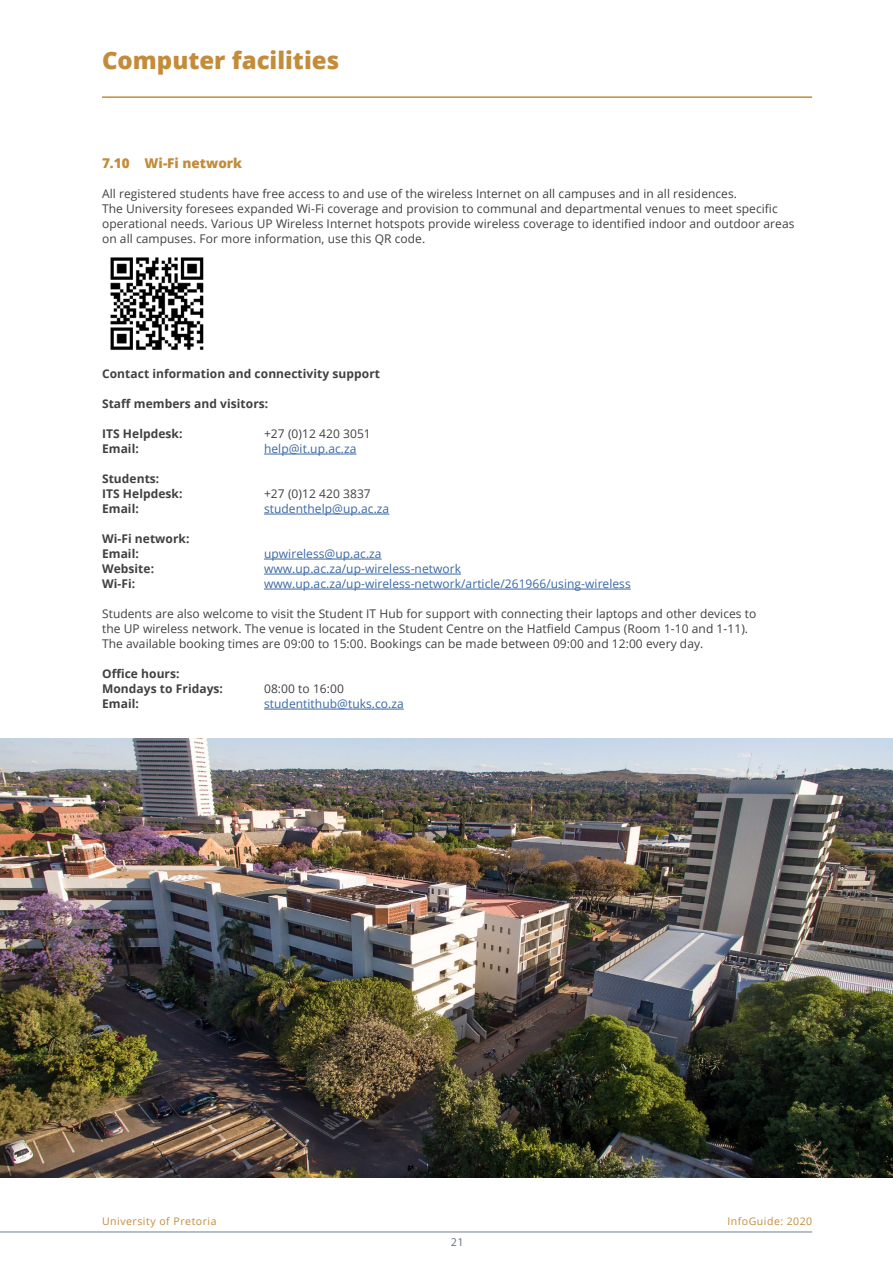
<style>
.page{position:relative;width:893px;height:1263px;background:#fff}
.page>*{position:absolute;margin:0;border:0;box-sizing:border-box;transform-origin:0 0}
.t1{font:800 24px "Open Sans";color:#c48b3a}
.t2{font:800 13.5px "Open Sans";color:#c48b3a}
.t3{font:12px/15px "Open Sans";letter-spacing:.005em;color:#414042}
.t4{font:700 12px/15px "Open Sans";letter-spacing:.005em;color:#414042}
.t5{font:12px "Open Sans";letter-spacing:.005em;color:#3a68a5}
.t6{font:12px "Myriad Pro";color:#72808a}
.t7{font:10.5px "Open Sans";letter-spacing:.05em;color:#c48b3a}
</style>
<div class="page">
<hr style="left:0;top:1231px;width:812px;height:1px;background:#72808a">
<hr style="left:102px;top:96px;width:710px;height:2px;background:#c48b3a">
<hr style="left:264px;top:454px;width:92px;height:1px;background:#3a68a5">
<hr style="left:264px;top:514px;width:125px;height:1px;background:#3a68a5">
<hr style="left:264px;top:559px;width:118px;height:1px;background:#3a68a5">
<hr style="left:264px;top:574px;width:197px;height:1px;background:#3a68a5">
<hr style="left:264px;top:589px;width:367px;height:1px;background:#3a68a5">
<hr style="left:264px;top:709px;width:140px;height:1px;background:#3a68a5">
<img style="left:110px;top:257px;width:94px;height:93px">
<img style="left:0;top:738px;width:893px;height:440px">
<h1 class="t1" style="left:102px;top:42px;width:239px">Computer facilities</h1>
<p class="t2" style="left:102px;top:153px;width:142px">7.10 Wi-Fi network</p>
<p class="t3" style="left:102px;top:186px;width:694px">All registered students have free access to and use of the wireless Internet on all campuses and in all residences.<br>The University foresees expanded Wi-Fi coverage and provision to communal and departmental venues to meet specific operational needs. Various UP Wireless Internet hotspots provide wireless coverage to identified indoor and outdoor areas on all campuses. For more information, use this QR code.</p>
<p class="t4" style="left:102px;top:366px;width:279px">Contact information and connectivity support</p>
<p class="t4" style="left:102px;top:396px;width:168px">Staff members and visitors:</p>
<p class="t4" style="left:102px;top:426px;width:82px">ITS Helpdesk:</p>
<p class="t3" style="left:264px;top:426px;width:108px">+27 (0)12 420 3051</p>
<p class="t4" style="left:102px;top:441px;width:38px">Email:</p>
<p class="t5" style="left:264px;top:440px;width:94px">help@it.up.ac.za</p>
<p class="t4" style="left:102px;top:471px;width:82px">Students:<br>ITS Helpdesk:</p>
<p class="t3" style="left:264px;top:486px;width:108px">+27 (0)12 420 3837</p>
<p class="t4" style="left:102px;top:501px;width:38px">Email:</p>
<p class="t5" style="left:264px;top:500px;width:127px">studenthelp@up.ac.za</p>
<p class="t4" style="left:102px;top:531px;width:89px">Wi-Fi network:<br>Email:</p>
<p class="t5" style="left:264px;top:545px;width:119px">upwireless@up.ac.za</p>
<p class="t4" style="left:102px;top:561px;width:54px">Website:</p>
<p class="t5" style="left:264px;top:560px;width:199px">www.up.ac.za/up-wireless-network</p>
<p class="t4" style="left:102px;top:576px;width:35px">Wi-Fi:</p>
<p class="t5" style="left:264px;top:575px;width:368px">www.up.ac.za/up-wireless-network/article/261966/using-wireless</p>
<p class="t3" style="left:102px;top:606px;width:656px">Students are also welcome to visit the Student IT Hub for support with connecting their laptops and other devices to the UP wireless network. The venue is located in the Student Centre on the Hatfield Campus (Room 1-10 and 1-11).<br>The available booking times are 09:00 to 15:00. Bookings can be made between 09:00 and 12:00 every day.</p>
<p class="t4" style="left:102px;top:666px;width:122px">Office hours:<br>Mondays to Fridays:</p>
<p class="t3" style="left:264px;top:681px;width:81px">08:00 to 16:00</p>
<p class="t4" style="left:102px;top:696px;width:38px">Email:</p>
<p class="t5" style="left:264px;top:695px;width:141px">studentithub@tuks.co.za</p>
<p class="t7" style="left:102px;top:1214px;width:116px">University of Pretoria</p>
<p class="t7" style="left:727px;top:1214px;width:86px">InfoGuide: 2020</p>
<p class="t6" style="left:451px;top:1235px;width:14px">21</p>
</div>
